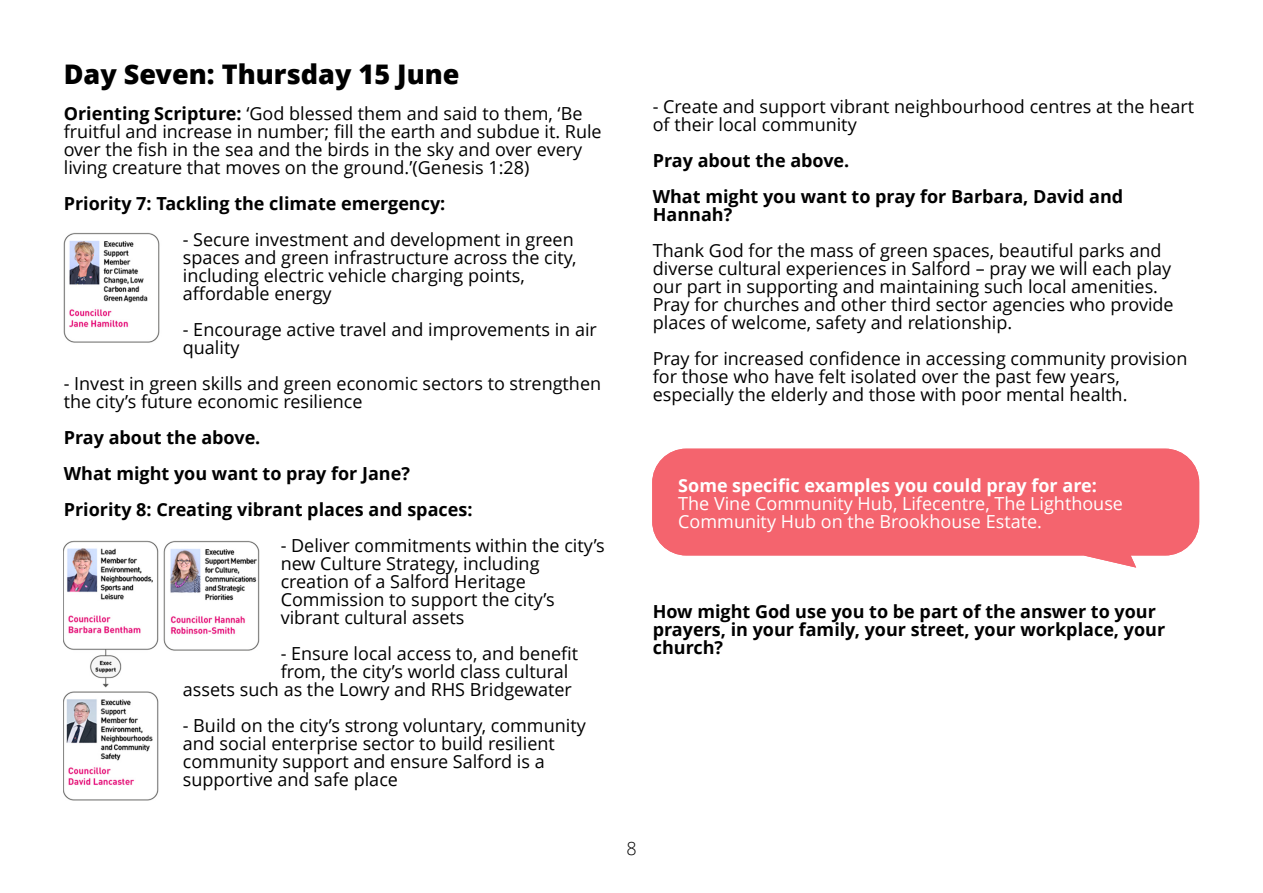
<style>
.page{position:relative;width:1263px;height:893px;background:#fff}
.page>*{position:absolute;margin:0;border:0;box-sizing:border-box;transform-origin:0 0}
.t1{font:800 27px "Open Sans";color:#000}
.t2{font:18px/18px "Open Sans";color:#000}
.t3{font:700 18px/36px "Open Sans";color:#000}
.t4{font:18px/18px "Open Sans";color:#fff}
.t5{font:700 18px "Open Sans";color:#fff}
.t6{font:300 18px "Open Sans";color:#000}
.s1{font-weight:700}
</style>
<div class="page">
<svg style="left:652px;top:449px;width:547px;height:119px;background:#f5757e"></svg>
<img style="left:64px;top:232px;width:96px;height:111px">
<img style="left:163px;top:540px;width:96px;height:111px">
<img style="left:64px;top:540px;width:95px;height:261px">
<h1 class="t1" style="left:64px;top:64px;width:397px">Day Seven: Thursday 15 June</h1>
<p class="t2" style="left:64px;top:107px;width:539px"><span class="s1">Orienting Scripture:</span> ‘God blessed them and said to them, ‘Be fruitful and increase in number; fill the earth and subdue it. Rule over the fish in the sea and the birds in the sky and over every living creature that moves on the ground.’(Genesis 1:28)</p>
<p class="t3" style="left:64px;top:188px;width:383px">Priority 7: Tackling the climate emergency:</p>
<p class="t2" style="left:183px;top:233px;width:395px">- Secure investment and development in green spaces and green infrastructure across the city, including electric vehicle charging points, affordable energy</p>
<p class="t2" style="left:183px;top:323px;width:416px">- Encourage active travel and improvements in air quality</p>
<p class="t2" style="left:64px;top:377px;width:539px">- Invest in green skills and green economic sectors to strengthen the city’s future economic resilience</p>
<p class="t3" style="left:64px;top:422px;width:410px">Pray about the above.<br>What might you want to pray for Jane?<br>Priority 8: Creating vibrant places and spaces:</p>
<p class="t2" style="left:281px;top:539px;width:326px">- Deliver commitments within the city’s new Culture Strategy, including creation of a Salford Heritage<br>Commission to support the city’s vibrant cultural assets</p>
<p class="t2" style="left:281px;top:647px;width:299px">- Ensure local access to, and benefit</p>
<p class="t2" style="left:281px;top:665px;width:289px">from, the city’s world class cultural</p>
<p class="t2" style="left:183px;top:683px;width:390px">assets such as the Lowry and RHS Bridgewater</p>
<p class="t2" style="left:183px;top:719px;width:404px">- Build on the city’s strong voluntary, community and social enterprise sector to build resilient community support and ensure Salford is a supportive and safe place</p>
<p class="t2" style="left:653px;top:100px;width:543px">- Create and support vibrant neighbourhood centres at the heart of their local community</p>
<p class="t3" style="left:653px;top:145px;width:472px">Pray about the above.<br>What might you want to pray for Barbara, David and</p>
<p class="t3" style="left:653px;top:199px;width:81px">Hannah?</p>
<p class="t2" style="left:653px;top:244px;width:522px">Thank God for the mass of green spaces, beautiful parks and diverse cultural experiences in Salford – pray we will each play our part in supporting and maintaining such local amenities.<br>Pray for churches and other third sector agencies who provide places of welcome, safety and relationship.</p>
<p class="t2" style="left:653px;top:352px;width:536px">Pray for increased confidence in accessing community provision for those who have felt isolated over the past few years, especially the elderly and those with poor mental health.</p>
<p class="t5" style="left:678px;top:478px;width:420px">Some specific examples you could pray for are:</p>
<p class="t4" style="left:678px;top:496px;width:446px">The Vine Community Hub, Lifecentre, The Lighthouse<br>Community Hub on the Brookhouse Estate.</p>
<p class="t3" style="left:653px;top:604px;width:514px;line-height:18px">How might God use you to be part of the answer to your prayers, in your family, your street, your workplace, your church?</p>
<p class="t6" style="left:626px;top:841px;width:12px">8</p>
</div>
